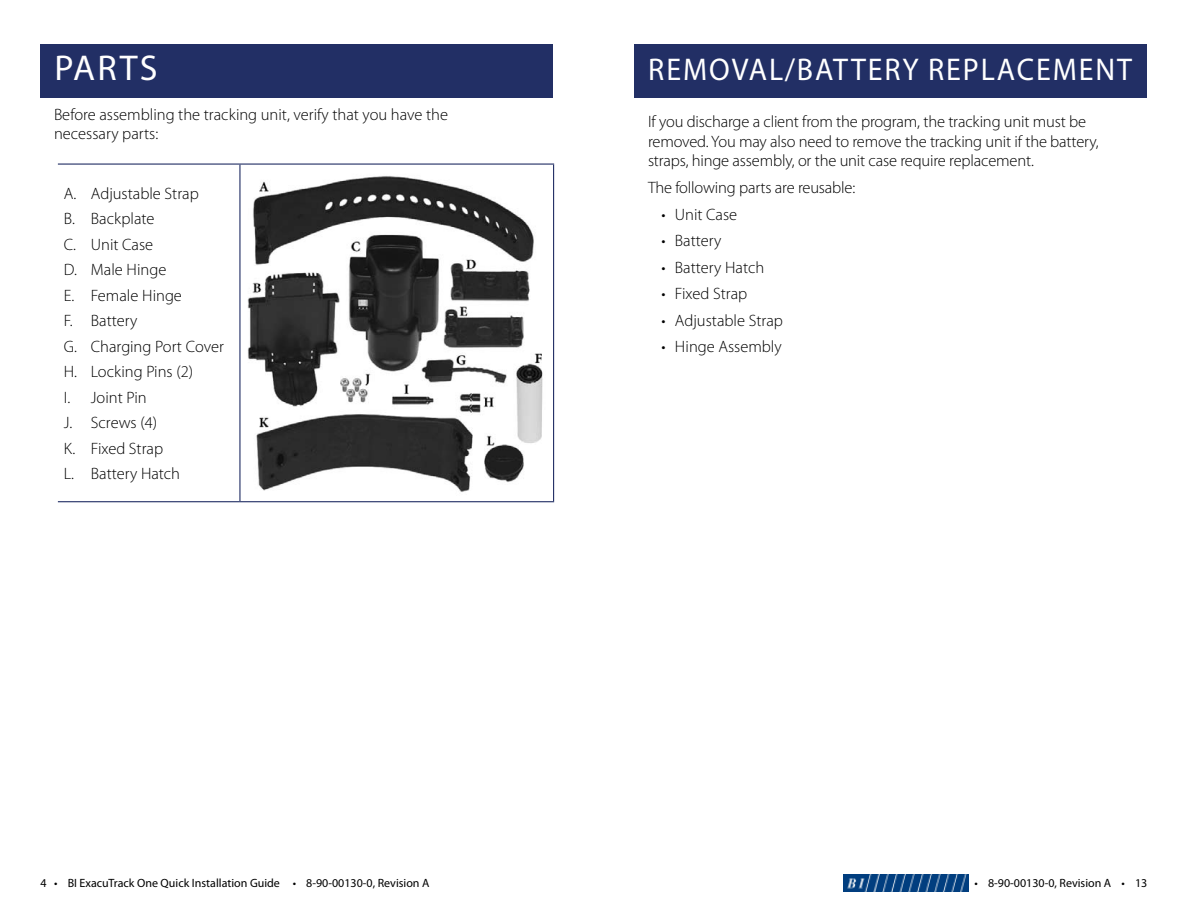
<style>
.page{position:relative;width:1188px;height:918px;background:#fff}
.page>*{position:absolute;margin:0;border:0;box-sizing:border-box;transform-origin:0 0}
.t1{font:36px "Myriad Pro";letter-spacing:.065em;color:#fff}
.t2{font:31.5px "Myriad Pro";letter-spacing:.065em;color:#fff;scale:.95 1}
.t3{font:300 16.5px/25.5px "Myriad Pro";color:#000}
.t4{font:12px "Myriad Pro";color:#000}
</style>
<div class="page">
<hr style="left:240px;top:164px;width:314px;height:1px;background:#222f65">
<hr style="left:553px;top:165px;width:1px;height:336px;background:#222f65">
<hr style="left:240px;top:501px;width:314px;height:1px;background:#222f65">
<hr style="left:58px;top:164px;width:182px;height:1px;background:#222f65">
<hr style="left:239px;top:165px;width:2px;height:336px;background:#222f65">
<hr style="left:58px;top:501px;width:182px;height:1px;background:#222f65">
<img style="left:247px;top:176px;width:296px;height:316px">
<div style="left:40px;top:44px;width:514px;height:54px;background:#222f65"></div>
<div style="left:634px;top:44px;width:514px;height:54px;background:#222f65"></div>
<img style="left:843px;top:875px;width:125px;height:17px">
<h1 class="t1" style="left:54px;top:45px;width:105px">Parts</h1>
<p class="t3" style="left:54px;top:104px;width:396px;line-height:19.8px">Before assembling the tracking unit, verify that you have the necessary parts:</p>
<p class="t3" style="left:64px;top:181px;width:162px">A. Adjustable Strap<br>B. Backplate<br>C. Unit Case<br>D. Male Hinge<br>E. Female Hinge<br>F. Battery<br>G. Charging Port Cover<br>H. Locking Pins (2)<br>I. Joint Pin<br>J. Screws (4)<br>K. Fixed Strap<br>L. Battery Hatch</p>
<p class="t4" style="left:40px;top:875px;width:391px">4 • BI ExacuTrack One Quick Installation Guide • 8-90-00130-0, Revision A</p>
<h2 class="t2" style="left:648px;top:50px;width:511px">Removal/Battery Replacement</h2>
<p class="t3" style="left:648px;top:112px;width:452px;line-height:19.8px">If you discharge a client from the program, the tracking unit must be removed. You may also need to remove the tracking unit if the battery, straps, hinge assembly, or the unit case require replacement.</p>
<p class="t3" style="left:648px;top:175px;width:209px">The following parts are reusable:</p>
<p class="t3" style="left:661px;top:202px;width:77px">• Unit Case</p>
<p class="t3" style="left:661px;top:228px;width:62px">• Battery</p>
<p class="t3" style="left:661px;top:255px;width:104px">• Battery Hatch</p>
<p class="t3" style="left:661px;top:281px;width:87px">• Fixed Strap</p>
<p class="t3" style="left:661px;top:308px;width:123px">• Adjustable Strap</p>
<p class="t3" style="left:661px;top:334px;width:122px">• Hinge Assembly</p>
<p class="t4" style="left:975px;top:875px;width:174px">• 8-90-00130-0, Revision A • 13</p>
</div>
